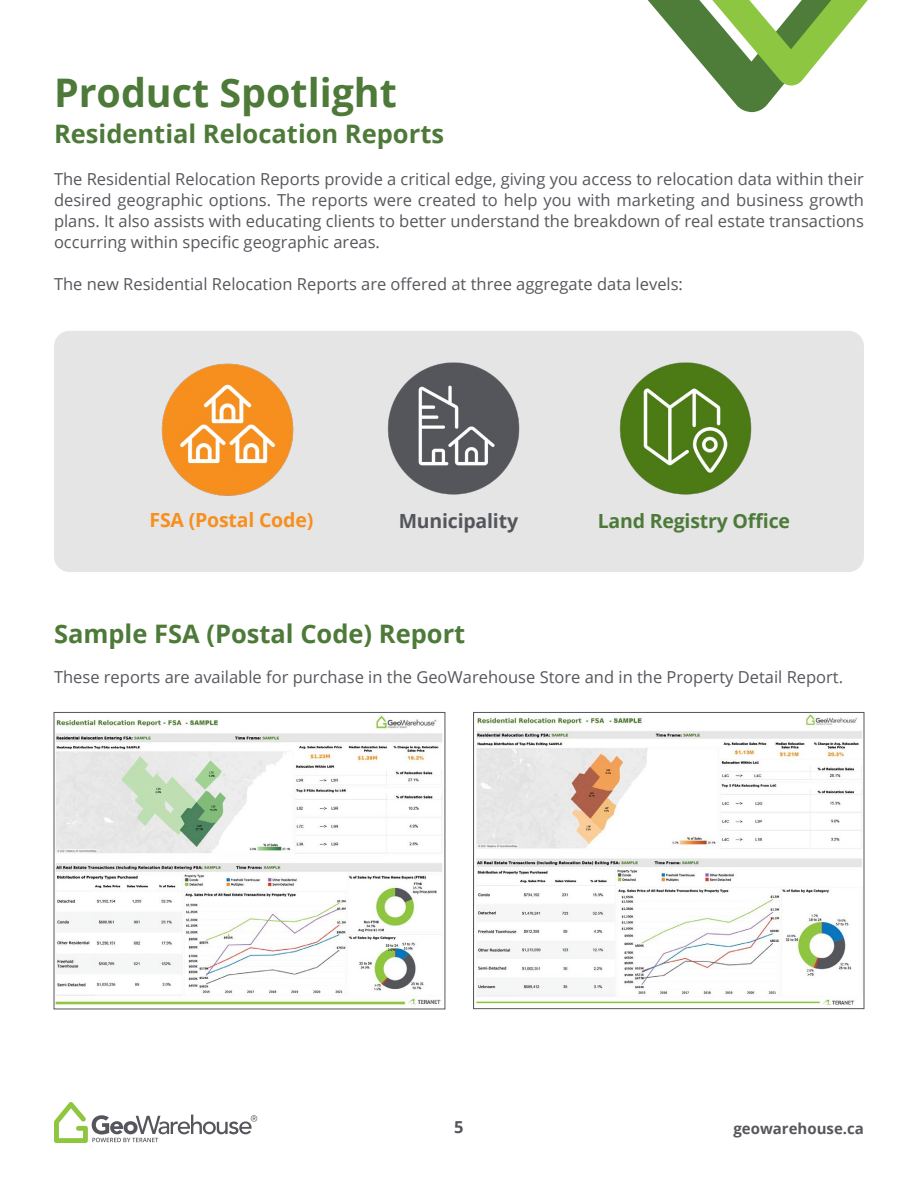
<style>
.page{position:relative;width:918px;height:1188px;background:#fff}
.page>*{position:absolute;margin:0;border:0;box-sizing:border-box;transform-origin:0 0}
.t1{font:700 39.45px "Open Sans";color:#4d7a39}
.t2{font:700 25.5px "Open Sans";color:#4d7a39}
.t3{font:700 19.5px "Open Sans";letter-spacing:-.01em;color:#4d7a39}
.t4{font:700 19.5px "Open Sans";letter-spacing:-.01em;color:#f78f1e}
.t5{font:700 19.5px "Open Sans";letter-spacing:-.01em;color:#55565b}
.t6{font:16.5px/21px "Open Sans";color:#56575c;text-align:justify}
.t7{font:700 16.5px "Open Sans";color:#56575c}
.t8{font:700 15px "Open Sans";color:#56575c}
</style>
<div class="page">
<svg style="left:54px;top:1102px;width:203px;height:41px"></svg>
<div style="left:54px;top:331px;width:810px;height:241px;background:#e5e5e6;border-radius:16px"></div>
<img style="left:161px;top:363px;width:133px;height:133px">
<img style="left:387px;top:362px;width:133px;height:133px">
<img style="left:619px;top:362px;width:133px;height:133px">
<img style="left:56px;top:715px;width:386px;height:290px">
<img style="left:475px;top:714px;width:387px;height:292px">
<div style="left:473px;top:712px;width:391px;height:297px;border:1px solid #56575c"></div>
<svg style="left:647px;top:0;width:221px;height:112px"></svg>
<h1 class="t1" style="left:54px;top:65px;width:345px">Product Spotlight</h1>
<h2 class="t2" style="left:54px;top:116px;width:392px">Residential Relocation Reports</h2>
<p class="t6" style="left:54px;top:168px;width:812px">The Residential Relocation Reports provide a critical edge, giving you access to relocation data within their desired geographic options. The reports were created to help you with marketing and business growth plans. It also assists with educating clients to better understand the breakdown of real estate transactions occurring within specific geographic areas.</p>
<p class="t6" style="left:54px;top:273px;width:631px">The new Residential Relocation Reports are offered at three aggregate data levels:</p>
<p class="t4" style="left:150px;top:506px;width:165px">FSA (Postal Code)</p>
<p class="t5" style="left:399px;top:507px;width:121px">Municipality</p>
<p class="t3" style="left:598px;top:507px;width:194px">Land Registry Office</p>
<h2 class="t2" style="left:54px;top:616px;width:413px">Sample FSA (Postal Code) Report</h2>
<p class="t6" style="left:54px;top:666px;width:791px">These reports are available for purchase in the GeoWarehouse Store and in the Property Detail Report.</p>
<p class="t7" style="left:454px;top:1116px;width:11px">5</p>
<p class="t8" style="left:733px;top:1118px;width:132px">geowarehouse.ca</p>
</div>
